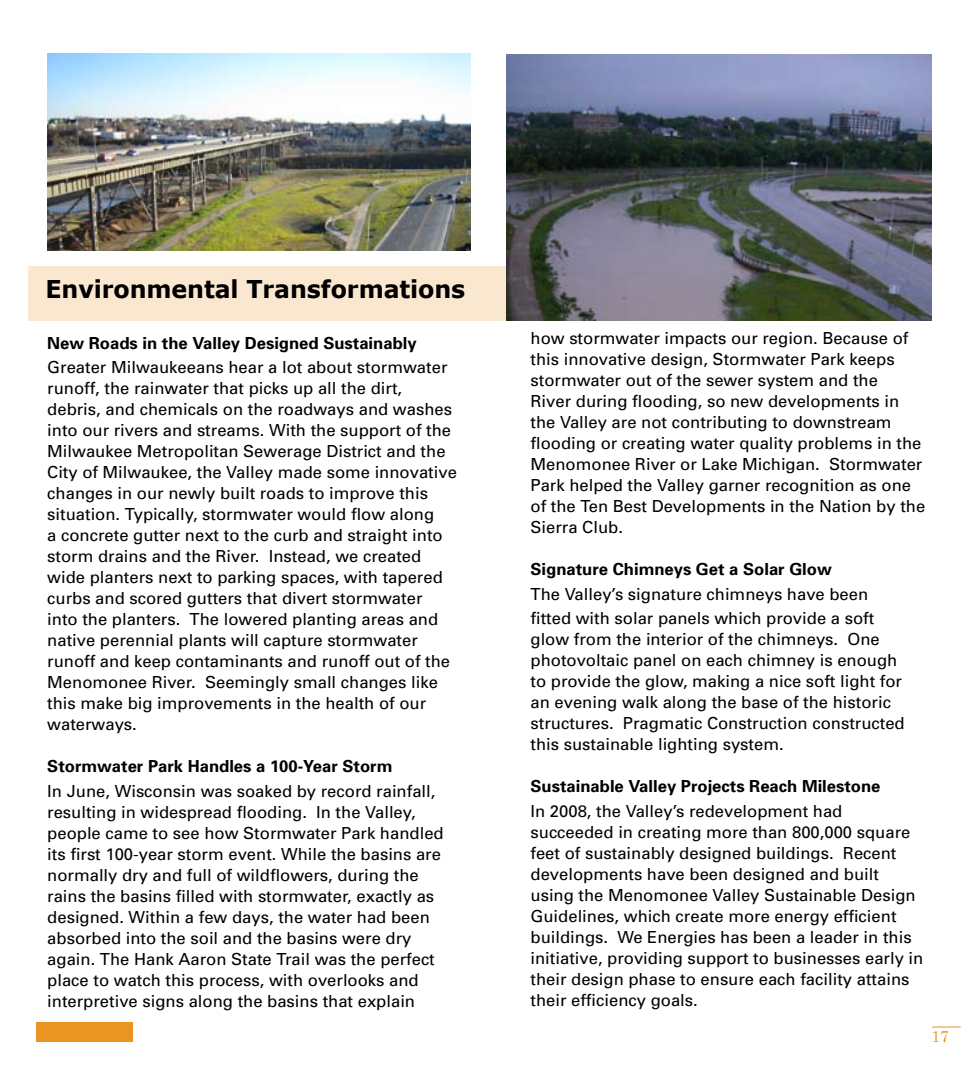
<style>
.page{position:relative;width:977px;height:1071px;background:#fff}
.page>*{position:absolute;margin:0;border:0;box-sizing:border-box;transform-origin:0 0}
.t1{font:700 24.5px "Verdana";letter-spacing:-.005em;color:#000}
.t2{font:16.62px/21px "Univers";color:#000}
.t3{font:700 16.62px "Univers";color:#000}
.t4{font:15.75px "Century Schoolbook";color:#ea9423}
</style>
<div class="page">
<div style="left:28px;top:266px;width:490px;height:54px;background:#fae7cf"></div>
<div style="left:37px;top:1023px;width:96px;height:19px;background:#ea9423"></div>
<img style="left:47px;top:54px;width:424px;height:196px">
<img style="left:506px;top:54px;width:425px;height:266px">
<svg style="left:932px;top:1027px;width:28px;height:1px"></svg>
<h1 class="t1" style="left:46px;top:274px;width:421px">Environmental Transformations</h1>
<p class="t3" style="left:47px;top:332px;width:371px">New Roads in the Valley Designed Sustainably</p>
<p class="t2" style="left:47px;top:357px;width:411px">Greater Milwaukeeans hear a lot about stormwater runoff, the rainwater that picks up all the dirt, debris, and chemicals on the roadways and washes into our rivers and streams. With the support of the Milwaukee Metropolitan Sewerage District and the City of Milwaukee, the Valley made some innovative changes in our newly built roads to improve this situation. Typically, stormwater would flow along<br>a concrete gutter next to the curb and straight into storm drains and the River. Instead, we created wide planters next to parking spaces, with tapered curbs and scored gutters that divert stormwater into the planters. The lowered planting areas and native perennial plants will capture stormwater runoff and keep contaminants and runoff out of the Menomonee River. Seemingly small changes like this make big improvements in the health of our waterways.</p>
<p class="t3" style="left:47px;top:756px;width:346px">Stormwater Park Handles a 100-Year Storm</p>
<p class="t2" style="left:47px;top:780px;width:398px">In June, Wisconsin was soaked by record rainfall, resulting in widespread flooding. In the Valley, people came to see how Stormwater Park handled its first 100-year storm event. While the basins are normally dry and full of wildflowers, during the rains the basins filled with stormwater, exactly as designed. Within a few days, the water had been absorbed into the soil and the basins were dry again. The Hank Aaron State Trail was the perfect place to watch this process, with overlooks and interpretive signs along the basins that explain</p>
<p class="t2" style="left:530px;top:327px;width:396px">how stormwater impacts our region. Because of this innovative design, Stormwater Park keeps stormwater out of the sewer system and the<br>River during flooding, so new developments in the Valley are not contributing to downstream flooding or creating water quality problems in the Menomonee River or Lake Michigan. Stormwater Park helped the Valley garner recognition as one of the Ten Best Developments in the Nation by the Sierra Club.</p>
<p class="t3" style="left:530px;top:558px;width:303px">Signature Chimneys Get a Solar Glow</p>
<p class="t2" style="left:530px;top:581px;width:345px;line-height:24.5px">The Valley’s signature chimneys have been fitted with solar panels which provide a soft</p>
<p class="t2" style="left:530px;top:628px;width:376px">glow from the interior of the chimneys. One photovoltaic panel on each chimney is enough to provide the glow, making a nice soft light for an evening walk along the base of the historic structures. Pragmatic Construction constructed this sustainable lighting system.</p>
<p class="t3" style="left:530px;top:775px;width:351px">Sustainable Valley Projects Reach Milestone</p>
<p class="t2" style="left:530px;top:800px;width:394px">In 2008, the Valley’s redevelopment had succeeded in creating more than 800,000 square feet of sustainably designed buildings. Recent developments have been designed and built using the Menomonee Valley Sustainable Design Guidelines, which create more energy efficient buildings. We Energies has been a leader in this initiative, providing support to businesses early in their design phase to ensure each facility attains their efficiency goals.</p>
<p class="t4" style="left:931px;top:1026px;width:19px">17</p>
</div>
